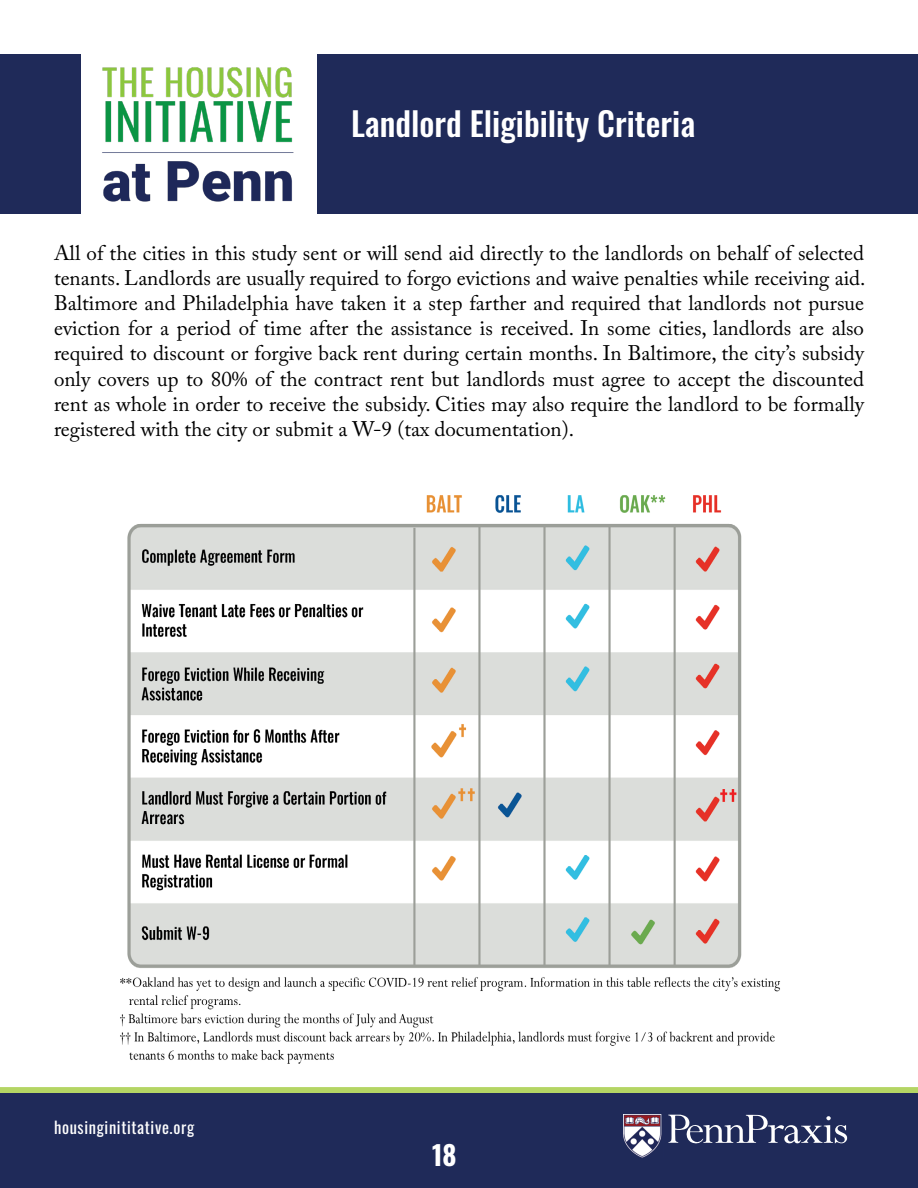
<style>
.page{position:relative;width:918px;height:1188px;background:#fff}
.page>*{position:absolute;margin:0;border:0;box-sizing:border-box;transform-origin:0 0}
.t1{font:500 33px "Oswald";color:#fff}
.t2{font:700 27px "Oswald";color:#fff}
.t3{font:21px/25.2px "Adobe Caslon Pro";color:#000;text-align:justify}
.t4{font:16.5px "Oswald";letter-spacing:.04em;color:#fff}
</style>
<div class="page">
<div style="left:318px;top:54px;width:600px;height:160px;background:#1f2a59"></div>
<div style="left:0;top:54px;width:81px;height:160px;background:#1f2a59"></div>
<div style="left:0;top:1087px;width:918px;height:6px;background:#b4d564"></div>
<div style="left:0;top:1093px;width:918px;height:95px;background:#1f2a59"></div>
<img style="left:102px;top:67px;width:192px;height:135px">
<svg style="left:668px;top:1115px;width:179px;height:29px"></svg>
<img style="left:623px;top:1115px;width:39px;height:43px">
<img style="left:120px;top:495px;width:661px;height:569px">
<h1 class="t1" style="left:351px;top:106px;width:346px">Landlord Eligibility Criteria</h1>
<p class="t3" style="left:54px;top:240px;width:813px">All of the cities in this study sent or will send aid directly to the landlords on behalf of selected tenants. Landlords are usually required to forgo evictions and waive penalties while receiving aid.<br>Baltimore and Philadelphia have taken it a step farther and required that landlords not pursue eviction for a period of time after the assistance is received. In some cities, landlords are also required to discount or forgive back rent during certain months. In Baltimore, the city’s subsidy only covers up to 80% of the contract rent but landlords must agree to accept the discounted rent as whole in order to receive the subsidy. Cities may also require the landlord to be formally registered with the city or submit a W-9 (tax documentation).</p>
<p class="t4" style="left:54px;top:1113px;width:142px">housinginititative.org</p>
<p class="t2" style="left:432px;top:1141px;width:26px">18</p>
</div>
